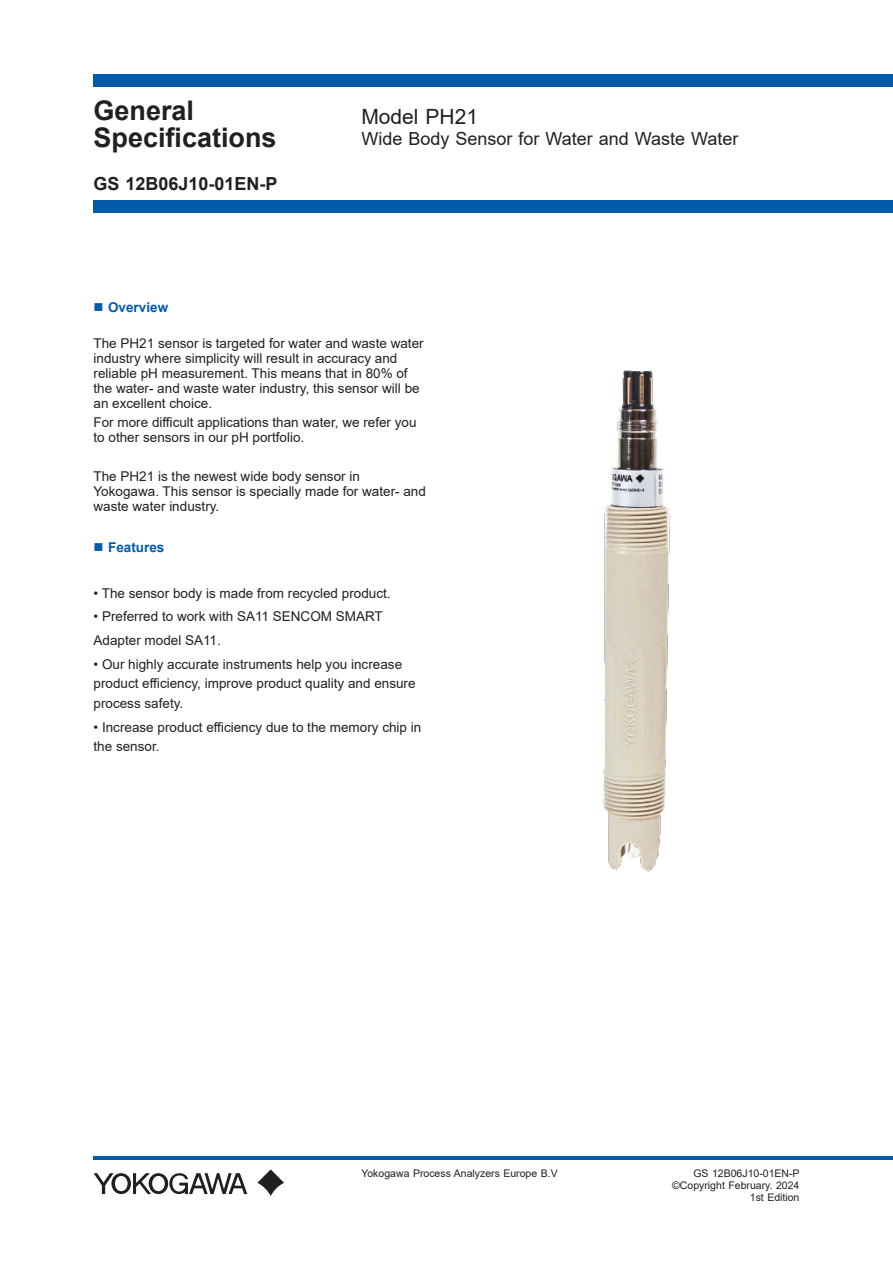
<style>
.page{position:relative;width:893px;height:1263px;background:#fff}
.page>*{position:absolute;margin:0;border:0;box-sizing:border-box;transform-origin:0 0}
.t1{font:700 27px/27px "Arial";color:#231f20}
.CoverTitle-1{font:21px "Arial";color:#231f20}
.CoverTitle-2{font:18px "Arial";color:#231f20}
.CoverGSNo_Upper{font:700 18px "Arial";color:#231f20}
._110BodyText{font:13.5px/15px "Arial";color:#231f20}
._010HEADLINE{font:700 13.5px "Arial";color:#015aaa}
.CoverGSNo_Lower{font:10.5px "Arial";color:#231f20}
.Address{font:10.5px "Arial";color:#231f20}
</style>
<div class="page">
<div style="left:94px;top:74px;width:799px;height:13px;background:#015aaa"></div>
<div style="left:94px;top:200px;width:799px;height:13px;background:#015aaa"></div>
<svg style="left:94px;top:1173px;width:20px;height:21px"></svg>
<svg style="left:111px;top:1173px;width:20px;height:21px"></svg>
<svg style="left:257px;top:1169px;width:27px;height:27px"></svg>
<svg style="left:133px;top:1173px;width:18px;height:21px"></svg>
<svg style="left:169px;top:1173px;width:78px;height:21px"></svg>
<svg style="left:149px;top:1173px;width:19px;height:21px"></svg>
<div style="left:152px;top:1176px;width:13px;height:15px;background:#fff;border-radius:50%"></div>
<div style="left:115px;top:1176px;width:13px;height:15px;background:#fff;border-radius:50%"></div>
<hr style="left:94px;top:1157px;width:799px;height:3px;background:#015aaa">
<img style="left:602px;top:370px;width:68px;height:502px">
<h1 class="t1" style="left:94px;top:97px;width:185px">General<br>Specifications</h1>
<p class="CoverTitle-1" style="left:361px;top:102px;width:118px">Model PH21</p>
<p class="CoverTitle-2" style="left:361px;top:126px;width:379px">Wide Body Sensor for Water and Waste Water</p>
<p class="CoverGSNo_Upper" style="left:94px;top:171px;width:186px">GS 12B06J10-01EN-P</p>
<p class="_010HEADLINE" style="left:94px;top:297px;width:76px">■ Overview</p>
<p class="_110BodyText" style="left:94px;top:336px;width:332px">The PH21 sensor is targeted for water and waste water industry where simplicity will result in accuracy and reliable pH measurement. This means that in 80% of the water- and waste water industry, this sensor will be an excellent choice.</p>
<p class="_110BodyText" style="left:94px;top:415px;width:325px">For more difficult applications than water, we refer you to other sensors in our pH portfolio.</p>
<p class="_110BodyText" style="left:94px;top:468px;width:334px">The PH21 is the newest wide body sensor in<br>Yokogawa. This sensor is specially made for water- and waste water industry.</p>
<p class="_010HEADLINE" style="left:94px;top:538px;width:72px">■ Features</p>
<p class="_110BodyText" style="left:94px;top:585px;width:299px">• The sensor body is made from recycled product.</p>
<p class="_110BodyText" style="left:94px;top:609px;width:291px">• Preferred to work with SA11 SENCOM SMART</p>
<p class="_110BodyText" style="left:94px;top:633px;width:129px">Adapter model SA11.</p>
<p class="_110BodyText" style="left:94px;top:654px;width:324px;line-height:19.5px">• Our highly accurate instruments help you increase product efficiency, improve product quality and ensure process safety.</p>
<p class="_110BodyText" style="left:94px;top:717px;width:329px;line-height:19.5px">• Increase product efficiency due to the memory chip in the sensor.</p>
<p class="Address" style="left:361px;top:1166px;width:198px">Yokogawa Process Analyzers Europe B.V</p>
<p class="CoverGSNo_Lower" style="left:693px;top:1166px;width:108px">GS 12B06J10-01EN-P</p>
<p class="CoverGSNo_Lower" style="left:672px;top:1178px;width:129px">©Copyright February. 2024</p>
<p class="CoverGSNo_Lower" style="left:750px;top:1190px;width:51px">1st Edition</p>
</div>
